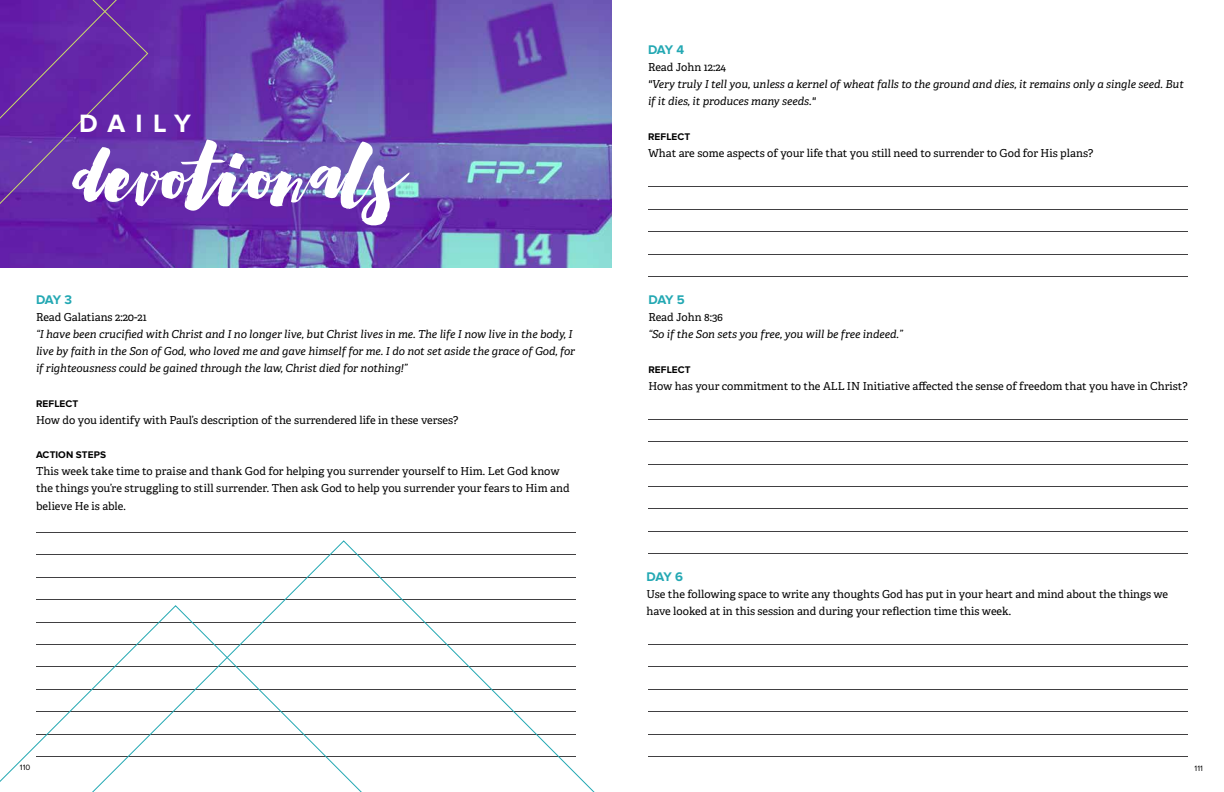
<style>
.page{position:relative;width:1224px;height:792px;background:#fff}
.page>*{position:absolute;margin:0;border:0;box-sizing:border-box;transform-origin:0 0}
.t1{font:italic 80px "Heartwell";letter-spacing:.025em;color:#fff}
.t2{font:700 26px "Proxima Nova";letter-spacing:.385em;color:#fff}
.t3{font:700 13px "Proxima Nova";letter-spacing:-.05em;color:#23a8b3}
.t4{font:11px/17.2px "Adelle";color:#000}
.t5{font:italic 11px/17.1px "Adelle";color:#000}
.t6{font:700 10px "Proxima Nova";letter-spacing:.01em;color:#000}
.t7{font:8px "Proxima Nova";letter-spacing:.02em;color:#000}
</style>
<div class="page">
<img style="left:0;top:0;width:612px;height:267px">
<hr style="left:36px;top:532px;width:540px;height:1px;background:#414042">
<hr style="left:648px;top:756px;width:540px;height:1px;background:#414042">
<hr style="left:648px;top:734px;width:540px;height:1px;background:#414042">
<hr style="left:648px;top:711px;width:540px;height:1px;background:#414042">
<hr style="left:648px;top:689px;width:540px;height:1px;background:#414042">
<hr style="left:648px;top:644px;width:540px;height:1px;background:#414042">
<hr style="left:648px;top:666px;width:540px;height:1px;background:#414042">
<hr style="left:648px;top:276px;width:540px;height:1px;background:#414042">
<hr style="left:648px;top:254px;width:540px;height:1px;background:#414042">
<hr style="left:648px;top:231px;width:540px;height:1px;background:#414042">
<hr style="left:648px;top:187px;width:540px;height:1px;background:#414042">
<hr style="left:648px;top:209px;width:540px;height:1px;background:#414042">
<hr style="left:648px;top:553px;width:540px;height:1px;background:#414042">
<hr style="left:648px;top:531px;width:540px;height:1px;background:#414042">
<hr style="left:648px;top:508px;width:540px;height:1px;background:#414042">
<hr style="left:648px;top:464px;width:540px;height:1px;background:#414042">
<hr style="left:648px;top:419px;width:540px;height:1px;background:#414042">
<hr style="left:648px;top:486px;width:540px;height:1px;background:#414042">
<hr style="left:648px;top:441px;width:540px;height:1px;background:#414042">
<svg style="left:0;top:540px;width:595px;height:252px"></svg>
<svg style="left:0;top:0;width:149px;height:243px;background:#6529a8"></svg>
<h2 class="t2" style="left:79px;top:108px;width:113px">DAILY</h2>
<h1 class="t1" style="left:72px;top:119px;width:330px">devotionals</h1>
<p class="t3" style="left:36px;top:292px;width:38px">DAY 3</p>
<p class="t4" style="left:36px;top:309px;width:112px">Read Galatians 2:20-21</p>
<p class="t5" style="left:36px;top:326px;width:541px">“I have been crucified with Christ and I no longer live, but Christ lives in me. The life I now live in the body, I live by faith in the Son of God, who loved me and gave himself for me. I do not set aside the grace of God, for if righteousness could be gained through the law, Christ died for nothing!”</p>
<p class="t6" style="left:36px;top:398px;width:44px">REFLECT</p>
<p class="t4" style="left:36px;top:412px;width:424px">How do you identify with Paul’s description of the surrendered life in these verses?</p>
<p class="t6" style="left:36px;top:449px;width:72px">ACTION STEPS</p>
<p class="t4" style="left:36px;top:463px;width:535px">This week take time to praise and thank God for helping you surrender yourself to Him. Let God know the things you’re struggling to still surrender. Then ask God to help you surrender your fears to Him and believe He is able.</p>
<p class="t3" style="left:648px;top:42px;width:38px">DAY 4</p>
<p class="t4" style="left:648px;top:59px;width:80px">Read John 12:24</p>
<p class="t5" style="left:648px;top:76px;width:537px">"Very truly I tell you, unless a kernel of wheat falls to the ground and dies, it remains only a single seed. But if it dies, it produces many seeds."</p>
<p class="t6" style="left:648px;top:131px;width:44px">REFLECT</p>
<p class="t4" style="left:648px;top:144px;width:447px">What are some aspects of your life that you still need to surrender to God for His plans?</p>
<p class="t3" style="left:648px;top:292px;width:38px">DAY 5</p>
<p class="t4" style="left:648px;top:309px;width:76px">Read John 8:36</p>
<p class="t5" style="left:648px;top:326px;width:256px">“So if the Son sets you free, you will be free indeed.”</p>
<p class="t6" style="left:648px;top:364px;width:44px">REFLECT</p>
<p class="t4" style="left:648px;top:377px;width:541px">How has your commitment to the ALL IN Initiative affected the sense of freedom that you have in Christ?</p>
<p class="t3" style="left:647px;top:569px;width:38px">DAY 6</p>
<p class="t4" style="left:647px;top:586px;width:523px">Use the following space to write any thoughts God has put in your heart and mind about the things we have looked at in this session and during your reflection time this week.</p>
<p class="t7" style="left:20px;top:763px;width:12px">110</p>
<p class="t7" style="left:1195px;top:764px;width:10px">111</p>
</div>
